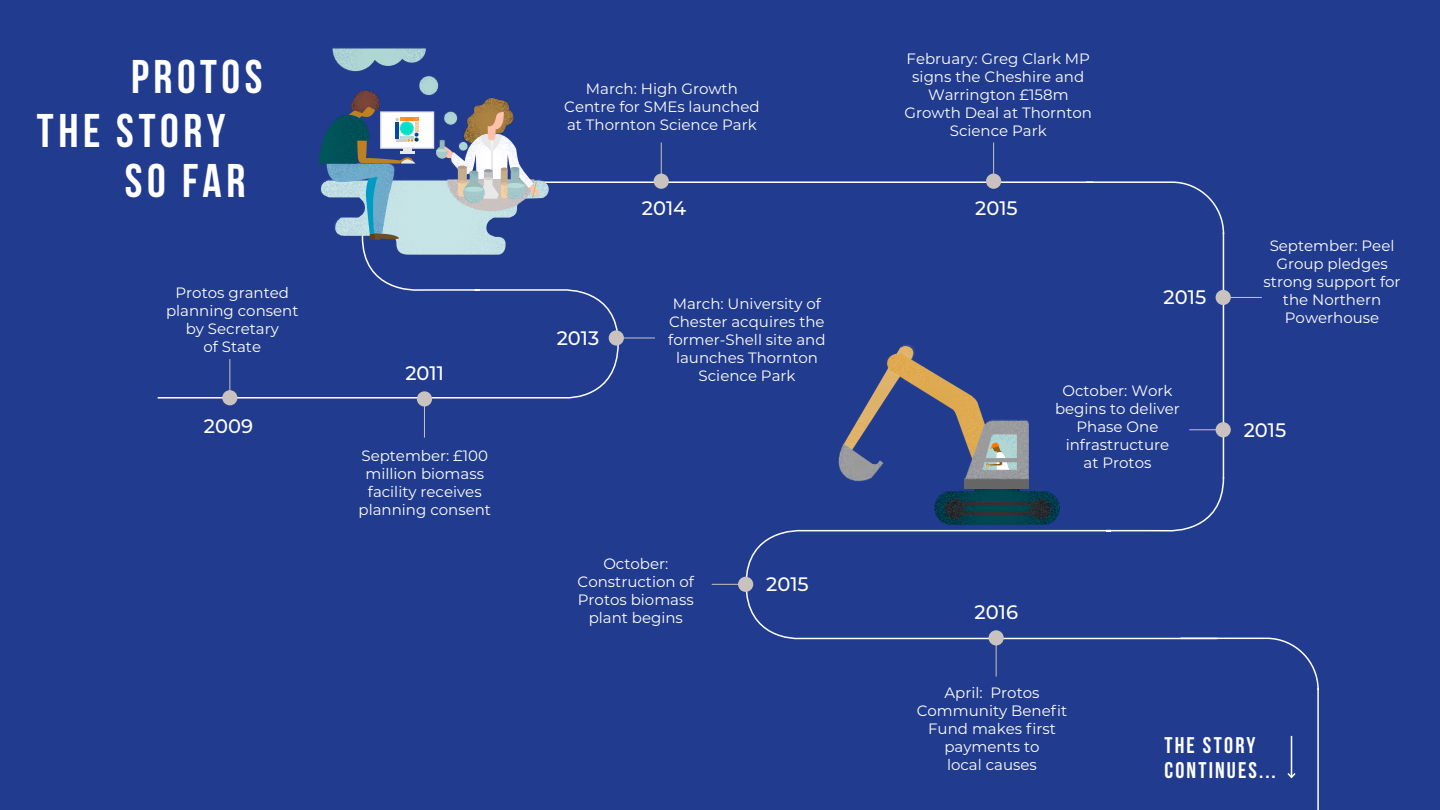
<style>
.page{position:relative;width:1440px;height:810px;background:#213b8e}
.page>*{position:absolute;margin:0;border:0;box-sizing:border-box;transform-origin:0 0}
.t1{font:47.25px/54.7px "Bebas Neue";letter-spacing:.1em;color:#fff}
.t2{font:700 22.65px/25.5px "Bebas Neue";letter-spacing:.095em;color:#fff}
.t3{font:500 19.5px "Montserrat";color:#fff}
.t4{font:15px/18px "Montserrat";color:#fff;text-align:center}
</style>
<div class="page">
<svg style="left:1095px;top:181px;width:130px;height:99px"></svg>
<svg style="left:1225px;top:637px;width:94px;height:100px"></svg>
<svg style="left:745px;top:476px;width:480px;height:164px"></svg>
<svg style="left:157px;top:181px;width:938px;height:218px"></svg>
<div style="left:222px;top:390px;width:15px;height:15px;background:#cac2be;border-radius:50%"></div>
<hr style="left:229px;top:359px;width:1px;height:33px;background:#cac2be">
<div style="left:417px;top:391px;width:15px;height:16px;background:#cac2be;border-radius:50%"></div>
<hr style="left:424px;top:405px;width:1px;height:33px;background:#cac2be">
<div style="left:609px;top:330px;width:15px;height:16px;background:#cac2be;border-radius:50%"></div>
<hr style="left:623px;top:338px;width:32px;height:1px;background:#cac2be">
<div style="left:654px;top:174px;width:15px;height:15px;background:#cac2be;border-radius:50%"></div>
<hr style="left:661px;top:143px;width:1px;height:32px;background:#cac2be">
<div style="left:986px;top:174px;width:15px;height:15px;background:#cac2be;border-radius:50%"></div>
<hr style="left:993px;top:143px;width:1px;height:32px;background:#cac2be">
<div style="left:989px;top:630px;width:15px;height:15px;background:#cac2be;border-radius:50%"></div>
<hr style="left:996px;top:644px;width:1px;height:33px;background:#cac2be">
<img style="left:294px;top:181px;width:282px;height:101px">
<img style="left:299px;top:191px;width:122px;height:70px">
<img style="left:291px;top:160px;width:28px;height:31px">
<img style="left:549px;top:181px;width:13px;height:57px">
<img style="left:553px;top:181px;width:8px;height:34px">
<svg style="left:319px;top:97px;width:230px;height:158px"></svg>
<img style="left:436px;top:178px;width:76px;height:52px">
<img style="left:477px;top:141px;width:76px;height:85px">
<img style="left:417px;top:97px;width:67px;height:55px">
<img style="left:432px;top:115px;width:63px;height:63px">
<img style="left:392px;top:97px;width:74px;height:25px">
<img style="left:319px;top:48px;width:134px;height:50px">
<hr style="left:1223px;top:233px;width:1px;height:246px;background:#fff">
<div style="left:1216px;top:290px;width:15px;height:15px;background:#cac2be;border-radius:50%"></div>
<hr style="left:1229px;top:297px;width:33px;height:1px;background:#cac2be">
<div style="left:1216px;top:422px;width:15px;height:15px;background:#cac2be;border-radius:50%"></div>
<hr style="left:1189px;top:429px;width:33px;height:1px;background:#cac2be">
<div style="left:738px;top:577px;width:15px;height:15px;background:#cac2be;border-radius:50%"></div>
<hr style="left:712px;top:584px;width:32px;height:1px;background:#cac2be">
<img style="left:817px;top:317px;width:124px;height:82px">
<img style="left:811px;top:476px;width:22px;height:32px">
<img style="left:859px;top:326px;width:155px;height:18px">
<svg style="left:833px;top:344px;width:226px;height:181px"></svg>
<img style="left:907px;top:463px;width:180px;height:89px">
<hr style="left:1317px;top:690px;width:2px;height:120px;background:#fff">
<hr style="left:1291px;top:736px;width:1px;height:41px;background:#fff">
<svg style="left:1287px;top:771px;width:9px;height:8px"></svg>
<h1 class="t1" style="left:37px;top:49px;width:227px;text-indent:94px">PROTOS<br>THE STORY</h1>
<h1 class="t1" style="left:125px;top:153px;width:122px">SO FAR</h1>
<p class="t4" style="left:166px;top:283px;width:134px">Protos granted planning consent by Secretary<br>of State</p>
<h3 class="t3" style="left:204px;top:412px;width:51px">2009</h3>
<h3 class="t3" style="left:405px;top:359px;width:40px">2011</h3>
<p class="t4" style="left:359px;top:446px;width:134px">September: £100 million biomass facility receives planning consent</p>
<p class="t4" style="left:564px;top:79px;width:197px">March: High Growth<br>Centre for SMEs launched at Thornton Science Park</p>
<p class="t4" style="left:905px;top:49px;width:189px">February: Greg Clark MP signs the Cheshire and<br>Warrington £158m<br>Growth Deal at Thornton<br>Science Park</p>
<h3 class="t3" style="left:557px;top:324px;width:44px">2013</h3>
<h3 class="t3" style="left:642px;top:194px;width:46px">2014</h3>
<h3 class="t3" style="left:975px;top:194px;width:44px">2015</h3>
<p class="t4" style="left:668px;top:294px;width:159px">March: University of<br>Chester acquires the former-Shell site and launches Thornton<br>Science Park</p>
<p class="t4" style="left:578px;top:554px;width:118px">October:<br>Construction of<br>Protos biomass plant begins</p>
<h3 class="t3" style="left:766px;top:571px;width:44px">2015</h3>
<h3 class="t3" style="left:975px;top:598px;width:45px">2016</h3>
<h3 class="t3" style="left:1164px;top:284px;width:44px">2015</h3>
<p class="t4" style="left:1055px;top:381px;width:126px">October: Work begins to deliver<br>Phase One infrastructure<br>at Protos</p>
<p class="t4" style="left:1264px;top:236px;width:138px">September: Peel<br>Group pledges strong support for the Northern<br>Powerhouse</p>
<h3 class="t3" style="left:1244px;top:416px;width:44px">2015</h3>
<p class="t4" style="left:917px;top:683px;width:152px">April: Protos<br>Community Benefit<br>Fund makes first payments to<br>local causes</p>
<h2 class="t2" style="left:1164px;top:732px;width:113px">THE STORY<br>CONTINUES...</h2>
</div>
